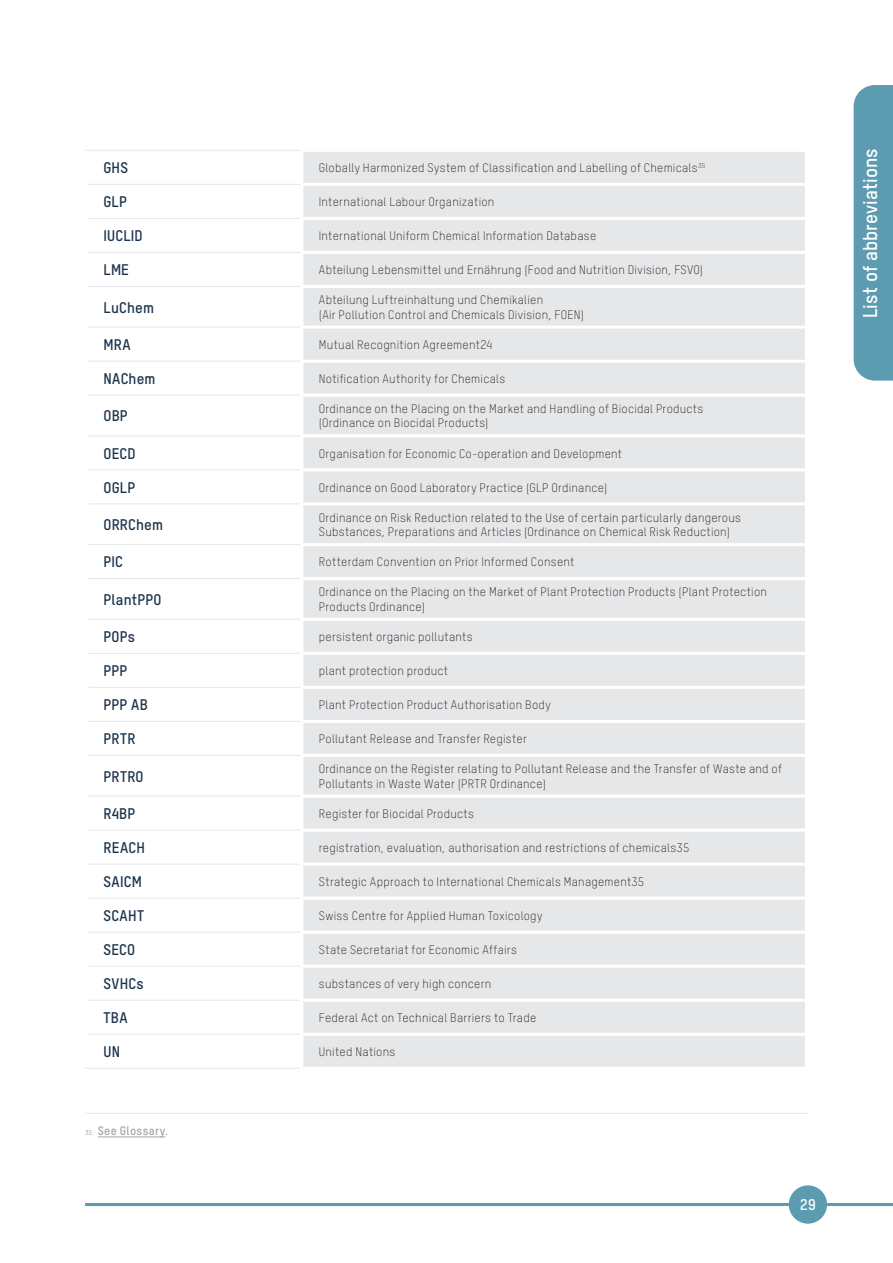
<style>
.page{position:relative;width:893px;height:1263px;background:#fff}
.page>*{position:absolute;margin:0;border:0;box-sizing:border-box;transform-origin:0 0}
.Copytext-Title{font:19.5px "T Star Pro Bold";letter-spacing:.005em;color:#fff}
.Glossar{font:15px "T Star Pro Bold";letter-spacing:.015em;color:#1d344c}
.t1{font:15px "T Star Pro Bold";color:#fff}
.Glossar-Quelle{font:12px/14.4px "T Star Pro Light";letter-spacing:.02em;color:#231f20}
.t2{font:12px "T Star Pro Bold";letter-spacing:.03em;color:#a4a5a9}
.s1{font-family:"T Star Pro Light";font-size:7.05px;color:#6c6d70}
.s2{font-family:"T Star Pro Light";color:#6c6d70}
</style>
<div class="page">
<hr style="left:85px;top:1203px;width:808px;height:3px;background:#5d9bb0">
<div style="left:789px;top:1185px;width:38px;height:39px;background:#5d9bb0;border-radius:50%"></div>
<div style="left:303px;top:152px;width:502px;height:915px;background:#e6e7e9"></div>
<hr style="left:300px;top:183px;width:508px;height:3px;background:#fff">
<hr style="left:300px;top:217px;width:508px;height:3px;background:#fff">
<hr style="left:300px;top:251px;width:508px;height:3px;background:#fff">
<hr style="left:300px;top:285px;width:508px;height:3px;background:#fff">
<hr style="left:300px;top:326px;width:508px;height:3px;background:#fff">
<hr style="left:300px;top:360px;width:508px;height:3px;background:#fff">
<hr style="left:300px;top:394px;width:508px;height:3px;background:#fff">
<hr style="left:300px;top:434px;width:508px;height:3px;background:#fff">
<hr style="left:300px;top:468px;width:508px;height:3px;background:#fff">
<hr style="left:300px;top:502px;width:508px;height:3px;background:#fff">
<hr style="left:300px;top:543px;width:508px;height:3px;background:#fff">
<hr style="left:300px;top:577px;width:508px;height:3px;background:#fff">
<hr style="left:300px;top:618px;width:508px;height:3px;background:#fff">
<hr style="left:300px;top:652px;width:508px;height:3px;background:#fff">
<hr style="left:300px;top:686px;width:508px;height:3px;background:#fff">
<hr style="left:300px;top:720px;width:508px;height:3px;background:#fff">
<hr style="left:300px;top:754px;width:508px;height:3px;background:#fff">
<hr style="left:300px;top:794px;width:508px;height:3px;background:#fff">
<hr style="left:300px;top:829px;width:508px;height:3px;background:#fff">
<hr style="left:300px;top:863px;width:508px;height:3px;background:#fff">
<hr style="left:300px;top:897px;width:508px;height:3px;background:#fff">
<hr style="left:300px;top:931px;width:508px;height:3px;background:#fff">
<hr style="left:300px;top:965px;width:508px;height:3px;background:#fff">
<hr style="left:300px;top:999px;width:508px;height:3px;background:#fff">
<hr style="left:300px;top:1033px;width:508px;height:3px;background:#fff">
<hr style="left:85px;top:150px;width:215px;height:1px;background:#e6e7e9">
<hr style="left:88px;top:184px;width:212px;height:1px;background:#e6e7e9">
<hr style="left:88px;top:218px;width:212px;height:1px;background:#e6e7e9">
<hr style="left:88px;top:252px;width:212px;height:1px;background:#e6e7e9">
<hr style="left:88px;top:286px;width:212px;height:1px;background:#e6e7e9">
<hr style="left:88px;top:327px;width:212px;height:1px;background:#e6e7e9">
<hr style="left:88px;top:361px;width:212px;height:1px;background:#e6e7e9">
<hr style="left:88px;top:395px;width:212px;height:1px;background:#e6e7e9">
<hr style="left:88px;top:435px;width:212px;height:1px;background:#e6e7e9">
<hr style="left:88px;top:469px;width:212px;height:1px;background:#e6e7e9">
<hr style="left:88px;top:503px;width:212px;height:1px;background:#e6e7e9">
<hr style="left:88px;top:544px;width:212px;height:1px;background:#e6e7e9">
<hr style="left:88px;top:578px;width:212px;height:1px;background:#e6e7e9">
<hr style="left:88px;top:619px;width:212px;height:1px;background:#e6e7e9">
<hr style="left:88px;top:653px;width:212px;height:1px;background:#e6e7e9">
<hr style="left:88px;top:687px;width:212px;height:1px;background:#e6e7e9">
<hr style="left:88px;top:721px;width:212px;height:1px;background:#e6e7e9">
<hr style="left:88px;top:755px;width:212px;height:1px;background:#e6e7e9">
<hr style="left:88px;top:796px;width:212px;height:1px;background:#e6e7e9">
<hr style="left:88px;top:830px;width:212px;height:1px;background:#e6e7e9">
<hr style="left:88px;top:864px;width:212px;height:1px;background:#e6e7e9">
<hr style="left:88px;top:898px;width:212px;height:1px;background:#e6e7e9">
<hr style="left:88px;top:932px;width:212px;height:1px;background:#e6e7e9">
<hr style="left:88px;top:966px;width:212px;height:1px;background:#e6e7e9">
<hr style="left:88px;top:1000px;width:212px;height:1px;background:#e6e7e9">
<hr style="left:88px;top:1034px;width:212px;height:1px;background:#e6e7e9">
<hr style="left:85px;top:1068px;width:215px;height:1px;background:#e6e7e9">
<div style="left:854px;top:85px;width:39px;height:296px;background:#5d9bb0"></div>
<hr style="left:85px;top:1113px;width:723px;height:1px;background:#e6e7e9">
<hr style="left:98px;top:1137px;width:67px;height:1px;background:#a4a5a9">
<p class="Glossar" style="left:104px;top:157px;width:26px">GHS</p>
<p class="Glossar-Quelle" style="left:319px;top:160px;width:388px">Globally Harmonized System of Classification and Labelling of Chemicals<sup>35</sup></p>
<p class="Glossar" style="left:104px;top:191px;width:25px">GLP</p>
<p class="Glossar-Quelle" style="left:319px;top:194px;width:177px">International Labour Organization</p>
<p class="Glossar" style="left:104px;top:225px;width:41px">IUCLID</p>
<p class="Glossar-Quelle" style="left:319px;top:228px;width:279px">International Uniform Chemical Information Database</p>
<p class="Glossar" style="left:104px;top:259px;width:27px">LME</p>
<p class="Glossar-Quelle" style="left:319px;top:262px;width:386px">Abteilung Lebensmittel und Ernährung (Food and Nutrition Division, FSVO)</p>
<p class="Glossar" style="left:104px;top:296px;width:52px">LuChem</p>
<p class="Glossar-Quelle" style="left:319px;top:292px;width:267px">Abteilung Luftreinhaltung und Chemikalien<br>(Air Pollution Control and Chemicals Division, FOEN)</p>
<p class="Glossar" style="left:104px;top:333px;width:29px">MRA</p>
<p class="Glossar-Quelle" style="left:319px;top:337px;width:175px">Mutual Recognition Agreement24</p>
<p class="Glossar" style="left:104px;top:367px;width:54px">NAChem</p>
<p class="Glossar-Quelle" style="left:319px;top:371px;width:188px">Notification Authority for Chemicals</p>
<p class="Glossar" style="left:104px;top:405px;width:26px">OBP</p>
<p class="Glossar-Quelle" style="left:319px;top:401px;width:386px">Ordinance on the Placing on the Market and Handling of Biocidal Products (Ordinance on Biocidal Products)</p>
<p class="Glossar" style="left:104px;top:442px;width:33px">OECD</p>
<p class="Glossar-Quelle" style="left:319px;top:445px;width:305px">Organisation for Economic Co-operation and Development</p>
<p class="Glossar" style="left:104px;top:476px;width:33px">OGLP</p>
<p class="Glossar-Quelle" style="left:319px;top:479px;width:290px">Ordinance on Good Laboratory Practice (GLP Ordinance)</p>
<p class="Glossar" style="left:104px;top:514px;width:61px">ORRChem</p>
<p class="Glossar-Quelle" style="left:319px;top:509px;width:424px">Ordinance on Risk Reduction related to the Use of certain particularly dangerous<br>Substances, Preparations and Articles (Ordinance on Chemical Risk Reduction)</p>
<p class="Glossar" style="left:104px;top:551px;width:21px">PIC</p>
<p class="Glossar-Quelle" style="left:319px;top:554px;width:257px">Rotterdam Convention on Prior Informed Consent</p>
<p class="Glossar" style="left:104px;top:588px;width:60px">PlantPPO</p>
<p class="Glossar-Quelle" style="left:319px;top:584px;width:450px">Ordinance on the Placing on the Market of Plant Protection Products (Plant Protection<br>Products Ordinance)</p>
<p class="Glossar" style="left:104px;top:626px;width:33px">POPs</p>
<p class="Glossar-Quelle" style="left:319px;top:629px;width:155px">persistent organic pollutants</p>
<p class="Glossar" style="left:104px;top:660px;width:25px">PPP</p>
<p class="Glossar-Quelle" style="left:319px;top:663px;width:131px">plant protection product</p>
<p class="Glossar" style="left:104px;top:694px;width:46px">PPP AB</p>
<p class="Glossar-Quelle" style="left:319px;top:697px;width:233px">Plant Protection Product Authorisation Body</p>
<p class="Glossar" style="left:104px;top:728px;width:33px">PRTR</p>
<p class="Glossar-Quelle" style="left:319px;top:731px;width:209px">Pollutant Release and Transfer Register</p>
<p class="Glossar" style="left:104px;top:765px;width:42px">PRTRO</p>
<p class="Glossar-Quelle" style="left:319px;top:761px;width:465px">Ordinance on the Register relating to Pollutant Release and the Transfer of Waste and of<br>Pollutants in Waste Water (PRTR Ordinance)</p>
<p class="Glossar" style="left:104px;top:802px;width:33px">R4BP</p>
<p class="Glossar-Quelle" style="left:319px;top:805px;width:157px">Register for Biocidal Products</p>
<p class="Glossar" style="left:104px;top:836px;width:43px">REACH</p>
<p class="Glossar-Quelle" style="left:319px;top:839px;width:372px">registration, evaluation, authorisation and restrictions of chemicals35</p>
<p class="Glossar" style="left:104px;top:870px;width:40px">SAICM</p>
<p class="Glossar-Quelle" style="left:319px;top:873px;width:327px">Strategic Approach to International Chemicals Management35</p>
<p class="Glossar" style="left:104px;top:904px;width:42px">SCAHT</p>
<p class="Glossar-Quelle" style="left:319px;top:907px;width:225px">Swiss Centre for Applied Human Toxicology</p>
<p class="Glossar" style="left:104px;top:938px;width:33px">SECO</p>
<p class="Glossar-Quelle" style="left:319px;top:942px;width:199px">State Secretariat for Economic Affairs</p>
<p class="Glossar" style="left:104px;top:972px;width:42px">SVHCs</p>
<p class="Glossar-Quelle" style="left:319px;top:976px;width:174px">substances of very high concern</p>
<p class="Glossar" style="left:104px;top:1006px;width:25px">TBA</p>
<p class="Glossar-Quelle" style="left:319px;top:1010px;width:219px">Federal Act on Technical Barriers to Trade</p>
<p class="Glossar" style="left:104px;top:1040px;width:18px">UN</p>
<p class="Glossar-Quelle" style="left:319px;top:1044px;width:78px">United Nations</p>
<p class="t2" style="left:85px;top:1122px;width:85px"><span class="s1">35</span> See Glossary<span class="s2">.</span></p>
<p class="t1" style="left:800px;top:1194px;width:17px">29</p>
<p class="Copytext-Title" style="left:856px;top:318px;width:171px;rotate:-90deg">List of abbreviations</p>
</div>
